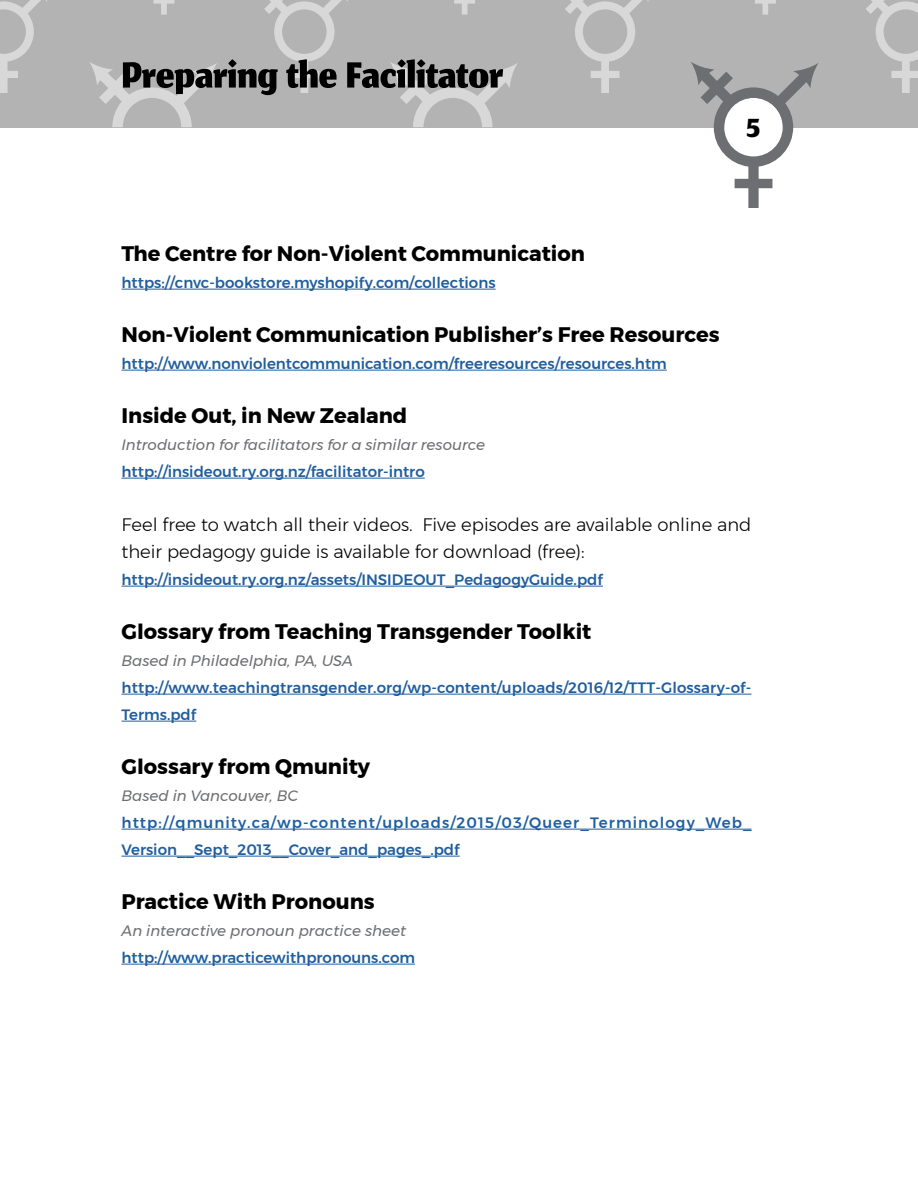
<style>
.page{position:relative;width:918px;height:1188px;background:#fff}
.page>*{position:absolute;margin:0;border:0;box-sizing:border-box;transform-origin:0 0}
.t1{font:64.5px "Jomhuria";color:#000}
.t2{font:46.5px "Jomhuria";color:#000}
.t3{font:700 21px "Montserrat";color:#000}
.t4{font:300 18px/27px "Montserrat";color:#000}
.t5{font:500 15px/27px "Montserrat";color:#215e9e}
.t6{font:italic 15px "Montserrat";color:#6d6e71}
.t7{font:500 15px/27px "Montserrat";letter-spacing:.075em;color:#215e9e}
</style>
<div class="page">
<div style="left:0;top:0;width:918px;height:128px;background:#b3b3b3"></div>
<svg style="left:866px;top:0;width:52px;height:93px"></svg>
<svg style="left:565px;top:0;width:84px;height:93px"></svg>
<svg style="left:264px;top:0;width:84px;height:93px"></svg>
<svg style="left:755px;top:0;width:21px;height:15px"></svg>
<svg style="left:454px;top:0;width:21px;height:15px"></svg>
<svg style="left:0;top:0;width:47px;height:93px"></svg>
<svg style="left:153px;top:0;width:22px;height:15px"></svg>
<svg style="left:390px;top:62px;width:128px;height:65px"></svg>
<svg style="left:90px;top:62px;width:127px;height:65px"></svg>
<svg style="left:691px;top:62px;width:128px;height:146px"></svg>
<hr style="left:122px;top:289px;width:374px;height:1px;background:#215e9e">
<hr style="left:122px;top:370px;width:545px;height:1px;background:#215e9e">
<hr style="left:122px;top:478px;width:303px;height:1px;background:#215e9e">
<hr style="left:122px;top:586px;width:481px;height:1px;background:#215e9e">
<hr style="left:122px;top:694px;width:630px;height:1px;background:#215e9e">
<hr style="left:122px;top:721px;width:74px;height:1px;background:#215e9e">
<hr style="left:122px;top:829px;width:630px;height:1px;background:#215e9e">
<hr style="left:122px;top:856px;width:338px;height:1px;background:#215e9e">
<hr style="left:122px;top:964px;width:293px;height:1px;background:#215e9e">
<h1 class="t1" style="left:122px;top:28px;width:383px">Preparing the Facilitator</h1>
<h2 class="t2" style="left:746px;top:93px;width:16px">5</h2>
<h3 class="t3" style="left:122px;top:237px;width:465px">The Centre for Non-Violent Communication</h3>
<p class="t5" style="left:122px;top:269px;width:376px">https://cnvc-bookstore.myshopify.com/collections</p>
<h3 class="t3" style="left:122px;top:318px;width:600px">Non-Violent Communication Publisher’s Free Resources</h3>
<p class="t5" style="left:122px;top:350px;width:547px">http://www.nonviolentcommunication.com/freeresources/resources.htm</p>
<h3 class="t3" style="left:122px;top:399px;width:287px">Inside Out, in New Zealand</h3>
<p class="t6" style="left:122px;top:433px;width:365px">Introduction for facilitators for a similar resource</p>
<p class="t5" style="left:122px;top:458px;width:305px">http://insideout.ry.org.nz/facilitator-intro</p>
<p class="t4" style="left:122px;top:511px;width:631px">Feel free to watch all their videos. Five episodes are available online and their pedagogy guide is available for download (free):</p>
<p class="t5" style="left:122px;top:566px;width:483px">http://insideout.ry.org.nz/assets/INSIDEOUT_PedagogyGuide.pdf</p>
<h3 class="t3" style="left:122px;top:615px;width:471px">Glossary from Teaching Transgender Toolkit</h3>
<p class="t6" style="left:122px;top:649px;width:233px">Based in Philadelphia, PA, USA</p>
<p class="t5" style="left:122px;top:674px;width:631px">http://www.teachingtransgender.org/wp-content/uploads/2016/12/TTT-Glossary-of-<br>Terms.pdf</p>
<h3 class="t3" style="left:122px;top:750px;width:250px">Glossary from Qmunity</h3>
<p class="t6" style="left:122px;top:784px;width:178px">Based in Vancouver, BC</p>
<p class="t7" style="left:122px;top:809px;width:632px">http://qmunity.ca/wp-content/uploads/2015/03/Queer_Terminology_Web_<br>Version__Sept_2013__Cover_and_pages_.pdf</p>
<h3 class="t3" style="left:122px;top:885px;width:255px">Practice With Pronouns</h3>
<p class="t6" style="left:122px;top:919px;width:286px">An interactive pronoun practice sheet</p>
<p class="t5" style="left:122px;top:944px;width:295px">http://www.practicewithpronouns.com</p>
</div>
